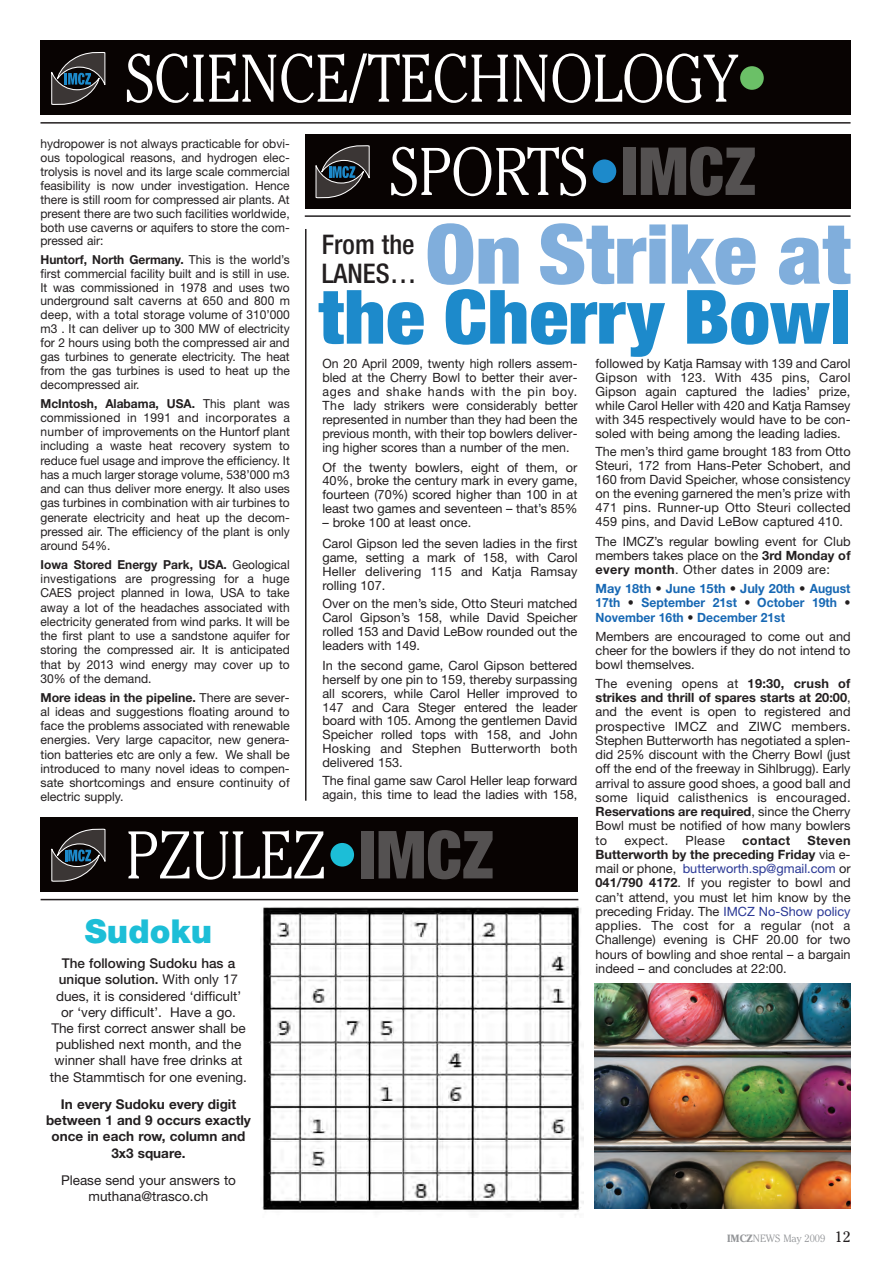
<style>
.page{position:relative;width:893px;height:1263px;background:#fff}
.page>*{position:absolute;margin:0;border:0;box-sizing:border-box;transform-origin:0 0}
.t1{font:900 condensed 82.95px "Helvetica Neue";color:#80aedc;scale:1.08 1}
.t2{font:900 condensed 75px "Helvetica Neue";color:#1d8acb;scale:1.08 1}
.t3{font:300 66.9px "Cheltenham";color:#fff;scale:.87 1}
.t4{font:900 33px "Helvetica Neue";color:#1cbed7}
.t5{font:500 condensed 27px/28.8px "Helvetica Neue";color:#231f20}
.t6{font:13.5px/16.2px "Helvetica Neue";color:#231f20;text-align:center}
.t7{font:700 13.5px/16.2px "Helvetica Neue";color:#231f20;text-align:center}
.t8{font:12.75px/13.8px "Helvetica Neue";color:#231f20;text-align:justify}
.t9{font:700 12.75px/14.2px "Helvetica Neue";color:#1768b4;text-align:justify}
.t10{font:700 12.75px "Helvetica Neue";letter-spacing:.02em;color:#231f20}
.t11{font:12.3px/14.2px "Helvetica Neue";color:#231f20;text-align:justify}
.t12{font:300 10.5px "Cheltenham";color:#939598}
.s1{font-family:"Helvetica Neue";font-weight:900;font-stretch:condensed;font-size:66.3px;color:#6bc067}
.s2{font-weight:700}
.s3{font-family:"Helvetica Neue";font-weight:900;font-stretch:condensed;font-size:66.3px;color:#1d8acb}
.s4{font-family:"Helvetica Neue";font-weight:900;font-stretch:condensed;font-size:66.3px;color:#545151}
.s5{color:#231f20}
.s6{font-family:"Helvetica Neue";font-weight:900;font-stretch:condensed;font-size:66.3px;color:#1cbed7}
.s7{font-weight:500}
.s8{color:#293795}
.s9{font-weight:400;font-size:15px;color:#231f20}
</style>
<div class="page">
<img style="left:594px;top:984px;width:256px;height:224px">
<div style="left:40px;top:41px;width:810px;height:74px;background:#080302"></div>
<svg style="left:51px;top:52px;width:54px;height:53px"></svg>
<hr style="left:40px;top:122px;width:810px;height:2px;background:#231f20">
<div style="left:305px;top:134px;width:545px;height:75px;background:#080302"></div>
<svg style="left:315px;top:145px;width:54px;height:54px"></svg>
<hr style="left:305px;top:215px;width:545px;height:2px;background:#231f20">
<hr style="left:305px;top:229px;width:2px;height:572px;background:#231f20">
<div style="left:40px;top:817px;width:538px;height:75px;background:#080302"></div>
<svg style="left:51px;top:829px;width:54px;height:53px"></svg>
<hr style="left:41px;top:899px;width:537px;height:1px;background:#231f20">
<img style="left:260px;top:906px;width:323px;height:309px">
<h3 class="t3" style="left:126px;top:52px;width:741px">SCIENCE/TECHNOLOGY<span class="s1">•</span></h3>
<p class="t11" style="left:40px;top:138px;width:251px;line-height:13.8px">hydropower is not always practicable for obvi&shy;ous topological reasons, and hydrogen elec&shy;trolysis is novel and its large scale commercial feasibility is now under investigation. Hence there is still room for compressed air plants. At present there are two such facilities worldwide, both use caverns or aquifers to store the com&shy;pressed air:</p>
<p class="t11" style="left:40px;top:254px;width:251px;line-height:13.8px"><span class="s2">Huntorf, North Germany.</span> This is the world’s first commercial facility built and is still in use.<br>It was commissioned in 1978 and uses two underground salt caverns at 650 and 800 m deep, with a total storage volume of 310’000 m3 . It can deliver up to 300 MW of electricity for 2 hours using both the compressed air and gas turbines to generate electricity. The heat from the gas turbines is used to heat up the decompressed air.</p>
<p class="t11" style="left:40px;top:397px;width:251px"><span class="s2">McIntosh, Alabama, USA.</span> This plant was commissioned in 1991 and incorporates a number of improvements on the Huntorf plant including a waste heat recovery system to reduce fuel usage and improve the efficiency. It has a much larger storage volume, 538’000 m3 and can thus deliver more energy. It also uses gas turbines in combination with air turbines to generate electricity and heat up the decom&shy;pressed air. The efficiency of the plant is only around 54%.</p>
<p class="t11" style="left:40px;top:558px;width:251px"><span class="s2">Iowa Stored Energy Park, USA.</span> Geological investigations are progressing for a huge CAES project planned in Iowa, USA to take away a lot of the headaches associated with electricity generated from wind parks. It will be the first plant to use a sandstone aquifer for storing the compressed air. It is anticipated that by 2013 wind energy may cover up to 30% of the demand.</p>
<p class="t11" style="left:40px;top:691px;width:251px"><span class="s2">More ideas in the pipeline.</span> There are sever&shy;al ideas and suggestions floating around to face the problems associated with renewable energies. Very large capacitor, new genera&shy;tion batteries etc are only a few. We shall be introduced to many novel ideas to compen&shy;sate shortcomings and ensure continuity of electric supply.</p>
<h3 class="t3" style="left:390px;top:146px;width:423px">SPORTS<span class="s3">•</span><span class="s4">IMCZ</span></h3>
<h3 class="t5" style="left:322px;top:232px;width:96px">From the<br>LANES…</h3>
<h1 class="t1" style="left:426px;top:224px;width:395px">On Strike at</h1>
<h2 class="t2" style="left:318px;top:290px;width:494px">the Cherry Bowl</h2>
<p class="t8" style="left:595px;top:358px;width:257px">followed by Katja Ramsay with 139 and Carol Gipson with 123. With 435 pins, Carol Gipson again captured the ladies’ prize, while Carol Heller with 420 and Katja Ramsey with 345 respectively would have to be con&shy;soled with being among the leading ladies.</p>
<p class="t8" style="left:595px;top:446px;width:257px">The men’s third game brought 183 from Otto Steuri, 172 from Hans-Peter Schobert, and 160 from David Speicher, whose consistency on the evening garnered the men’s prize with 471 pins. Runner-up Otto Steuri collected 459 pins, and David LeBow captured 410.</p>
<p class="t8" style="left:595px;top:535px;width:257px;line-height:14.2px">The IMCZ’s regular bowling event for Club members takes place on the <span class="s2">3rd Monday of every month</span>. Other dates in 2009 are:</p>
<p class="t9" style="left:595px;top:581px;width:257px">May 18th <span class="s5">•</span> June 15th <span class="s5">•</span> July 20th <span class="s5">•</span> August 17th <span class="s5">•</span> September 21st <span class="s5">•</span> October 19th <span class="s5">• </span>November 16th <span class="s5">•</span> December 21st</p>
<p class="t8" style="left:595px;top:631px;width:257px">Members are encouraged to come out and cheer for the bowlers if they do not intend to bowl themselves.</p>
<p class="t8" style="left:595px;top:677px;width:257px;line-height:14.2px">The evening opens at <span class="s2">19:30, crush of strikes and thrill of spares starts at 20:00</span>, and the event is open to registered and prospective IMCZ and ZIWC members.<br>Stephen Butterworth has negotiated a splen&shy;did 25% discount with the Cherry Bowl (just off the end of the freeway in Sihlbrugg). Early arrival to assure good shoes, a good ball and some liquid calisthenics is encouraged.<br><span class="s2">Reservations are required</span>, since the Cherry Bowl must be notified of how many bowlers to</p>
<p class="t8" style="left:322px;top:358px;width:257px">On 20 April 2009, twenty high rollers assem&shy;bled at the Cherry Bowl to better their aver&shy;ages and shake hands with the pin boy.<br>The lady strikers were considerably better represented in number than they had been the previous month, with their top bowlers deliver&shy;ing higher scores than a number of the men.</p>
<p class="t8" style="left:322px;top:461px;width:257px">Of the twenty bowlers, eight of them, or 40%, broke the century mark in every game, fourteen (70%) scored higher than 100 in at least two games and seventeen – that’s 85%</p>
<p class="t8" style="left:322px;top:513px;width:257px;line-height:21.3px">– broke 100 at least once.<br>Carol Gipson led the seven ladies in the first</p>
<p class="t8" style="left:322px;top:552px;width:257px">game, setting a mark of 158, with Carol Heller delivering 115 and Katja Ramsay rolling 107.</p>
<p class="t8" style="left:322px;top:598px;width:257px">Over on the men’s side, Otto Steuri matched Carol Gipson’s 158, while David Speicher rolled 153 and David LeBow rounded out the leaders with 149.</p>
<p class="t8" style="left:322px;top:660px;width:257px">In the second game, Carol Gipson bettered herself by one pin to 159, thereby surpassing all scorers, while Carol Heller improved to 147 and Cara Steger entered the leader board with 105. Among the gentlemen David Speicher rolled tops with 158, and John Hosking and Stephen Butterworth both delivered 153.</p>
<p class="t8" style="left:322px;top:775px;width:257px">The final game saw Carol Heller leap forward again, this time to lead the ladies with 158,</p>
<h3 class="t3" style="left:126px;top:829px;width:425px">PZULEZ<span class="s6">•</span><span class="s4">IMCZ</span></h3>
<h3 class="t4" style="left:85px;top:919px;width:129px">Sudoku</h3>
<p class="t6" style="left:50px;top:957px;width:199px"><span class="s7">The following Sudoku has a unique solution.</span> With only 17 dues, it is considered ‘difficult’ or ‘very difficult’. Have a go.<br>The first correct answer shall be published next month, and the winner shall have free drinks at the Stammtisch for one evening.</p>
<p class="t7" style="left:46px;top:1096px;width:206px">In every Sudoku every digit between 1 and 9 occurs exactly once in each row, column and<br>3x3 square.</p>
<p class="t6" style="left:61px;top:1173px;width:176px">Please send your answers to muthana@trasco.ch</p>
<p class="t8" style="left:595px;top:834px;width:257px;line-height:14.2px;text-indent:212px"><span class="s2">Steven Butterworth by the preceding Friday</span> via e&shy;mail or phone, <span class="s8">butterworth.sp@gmail.com</span> or <span class="s2">041/790 4172</span>. If you register to bowl and can’t attend, you must let him know by the preceding Friday. The <span class="s8">IMCZ No-Show policy </span>applies. The cost for a regular (not a Challenge) evening is CHF 20.00 for two hours of bowling and shoe rental – a bargain indeed – and concludes at 22:00.</p>
<p class="t8" style="left:624px;top:834px;width:45px">expect.</p>
<p class="t8" style="left:686px;top:834px;width:41px">Please</p>
<p class="t10" style="left:742px;top:832px;width:49px">contact</p>
<p class="t12" style="left:727px;top:1234px;width:125px"><span class="s2">IMCZ</span>NEWS May 2009 <span class="s9">12</span></p>
</div>
